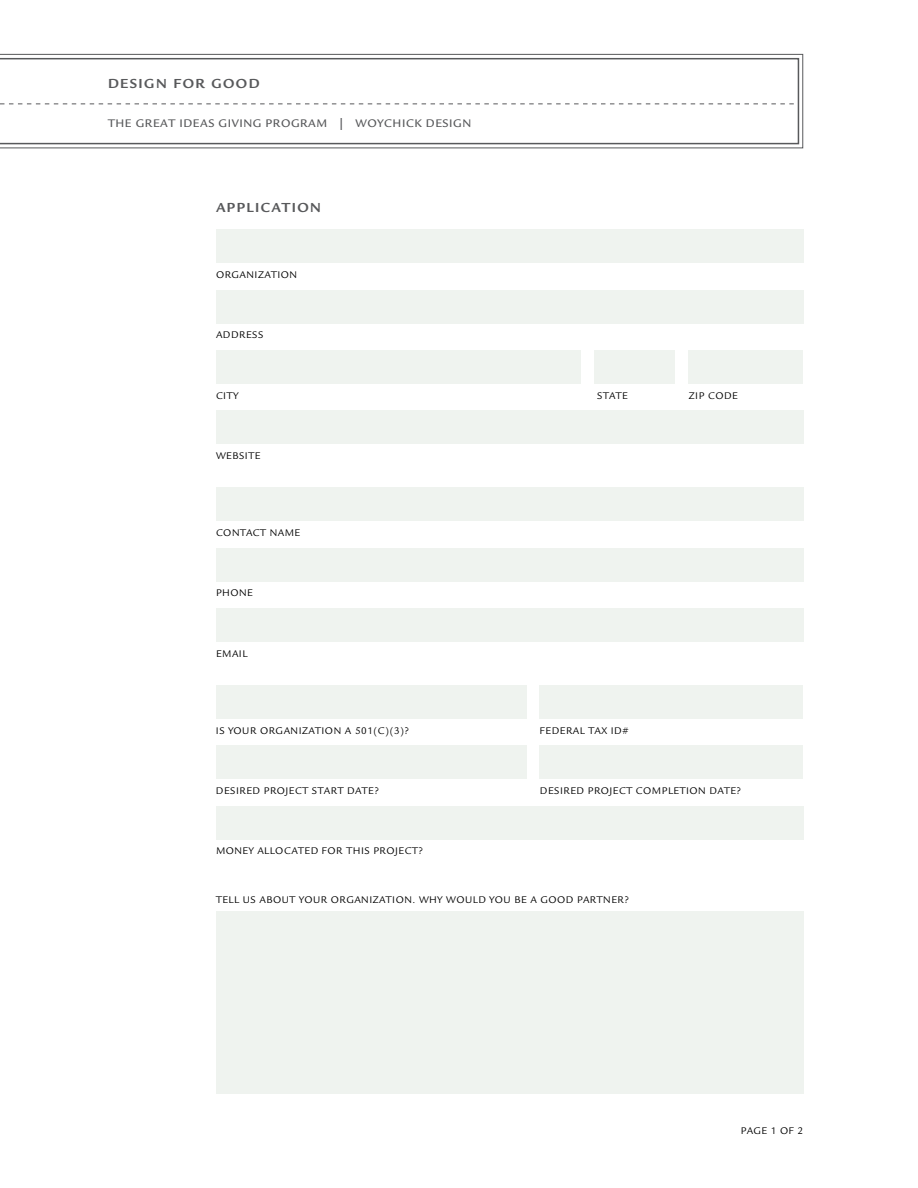
<style>
.page{position:relative;width:918px;height:1188px;background:#fff}
.page>*{position:absolute;margin:0;border:0;box-sizing:border-box;transform-origin:0 0}
.t1{font:700 14.25px "Legacy Sans Std";letter-spacing:.1em;color:#58595b}
.t2{font:500 12px "Legacy Sans Std";letter-spacing:.05em;color:#58595b}
.t3{font:10.5px "Legacy Sans Std";letter-spacing:.05em;color:#000}
</style>
<div class="page">
<div style="left:216px;top:230px;width:587px;height:33px;background:#eff3ef"></div>
<div style="left:216px;top:290px;width:587px;height:33px;background:#eff3ef"></div>
<div style="left:216px;top:350px;width:364px;height:34px;background:#eff3ef"></div>
<div style="left:594px;top:350px;width:81px;height:34px;background:#eff3ef"></div>
<div style="left:688px;top:350px;width:114px;height:34px;background:#eff3ef"></div>
<div style="left:216px;top:410px;width:587px;height:34px;background:#eff3ef"></div>
<div style="left:216px;top:487px;width:587px;height:34px;background:#eff3ef"></div>
<div style="left:216px;top:548px;width:587px;height:33px;background:#eff3ef"></div>
<div style="left:216px;top:608px;width:587px;height:34px;background:#eff3ef"></div>
<div style="left:216px;top:685px;width:310px;height:34px;background:#eff3ef"></div>
<div style="left:540px;top:685px;width:263px;height:34px;background:#eff3ef"></div>
<div style="left:216px;top:745px;width:310px;height:34px;background:#eff3ef"></div>
<div style="left:540px;top:745px;width:263px;height:34px;background:#eff3ef"></div>
<div style="left:216px;top:806px;width:587px;height:33px;background:#eff3ef"></div>
<div style="left:216px;top:911px;width:587px;height:183px;background:#eff3ef"></div>
<svg style="left:0;top:54px;width:803px;height:94px"></svg>
<svg style="left:0;top:104px;width:794px;height:1px"></svg>
<h1 class="t1" style="left:108px;top:76px;width:153px">DESIGN FOR GOOD</h1>
<p class="t2" style="left:108px;top:117px;width:365px">THE GREAT IDEAS GIVING PROGRAM | WOYCHICK DESIGN</p>
<h1 class="t1" style="left:216px;top:200px;width:107px">APPLICATION</h1>
<p class="t3" style="left:216px;top:269px;width:83px">ORGANIZATION</p>
<p class="t3" style="left:216px;top:329px;width:49px">ADDRESS</p>
<p class="t3" style="left:216px;top:389px;width:24px">CITY</p>
<p class="t3" style="left:597px;top:389px;width:32px">STATE</p>
<p class="t3" style="left:689px;top:389px;width:50px">ZIP CODE</p>
<p class="t3" style="left:216px;top:450px;width:46px">WEBSITE</p>
<p class="t3" style="left:216px;top:527px;width:86px">CONTACT NAME</p>
<p class="t3" style="left:216px;top:587px;width:38px">PHONE</p>
<p class="t3" style="left:216px;top:647px;width:33px">EMAIL</p>
<p class="t3" style="left:216px;top:725px;width:195px">IS YOUR ORGANIZATION A 501(C)(3)?</p>
<p class="t3" style="left:540px;top:725px;width:90px">FEDERAL TAX ID#</p>
<p class="t3" style="left:216px;top:785px;width:165px">DESIRED PROJECT START DATE?</p>
<p class="t3" style="left:540px;top:785px;width:203px">DESIRED PROJECT COMPLETION DATE?</p>
<p class="t3" style="left:216px;top:845px;width:209px">MONEY ALLOCATED FOR THIS PROJECT?</p>
<p class="t3" style="left:216px;top:894px;width:415px">TELL US ABOUT YOUR ORGANIZATION. WHY WOULD YOU BE A GOOD PARTNER?</p>
<p class="t3" style="left:741px;top:1125px;width:64px">PAGE 1 OF 2</p>
</div>
